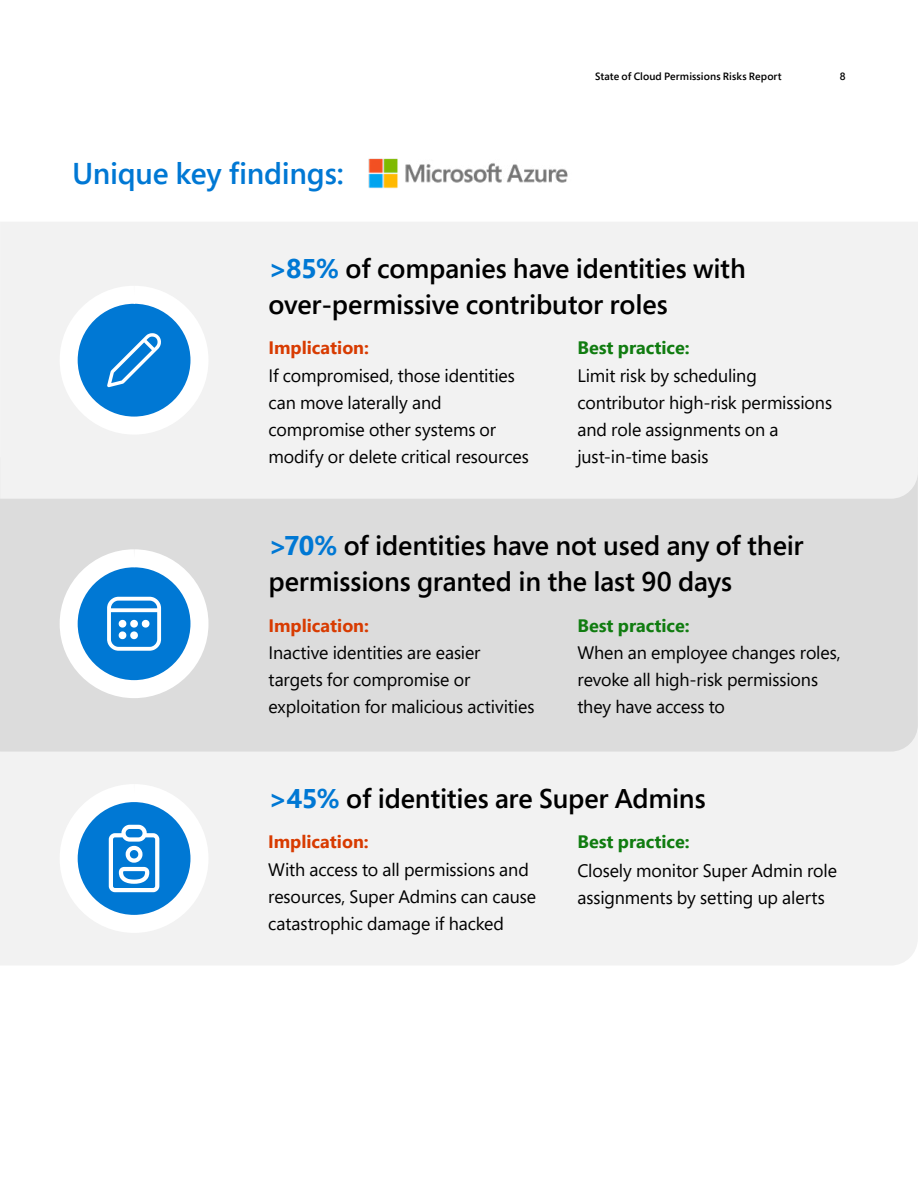
<style>
.page{position:relative;width:918px;height:1188px;background:#fff}
.page>*{position:absolute;margin:0;border:0;box-sizing:border-box;transform-origin:0 0}
.SH_blue{font:600 30px "Segoe Pro";letter-spacing:-.01em;color:#0078d4}
.SH{font:600 27px/36px "Segoe Pro";letter-spacing:-.01em;color:#000}
.Body_copy{font:18px/27px "Segoe Pro";letter-spacing:-.005em;color:#000}
.Text_Label{font:700 18px "Segoe Pro";color:#107c10}
.Text_Label-2{font:700 18px "Segoe Pro";color:#d83b01}
.t1{font:600 10.5px "Segoe Pro";letter-spacing:.01em;color:#000}
.s1{font-weight:700;color:#0078d4}
</style>
<div class="page">
<div style="left:0;top:752px;width:918px;height:213px;background:#f2f2f2"></div>
<div style="left:0;top:499px;width:918px;height:253px;background:#dcdcdc"></div>
<div style="left:0;top:222px;width:918px;height:277px;background:#f2f2f2"></div>
<img style="left:368px;top:158px;width:200px;height:31px">
<svg style="left:60px;top:286px;width:148px;height:149px"></svg>
<svg style="left:60px;top:549px;width:148px;height:149px"></svg>
<svg style="left:60px;top:784px;width:148px;height:149px"></svg>
<svg style="left:109px;top:825px;width:50px;height:67px"></svg>
<svg style="left:107px;top:333px;width:54px;height:54px;background:#2f91dc"></svg>
<svg style="left:107px;top:597px;width:54px;height:54px"></svg>
<h2 class="SH_blue" style="left:72px;top:153px;width:273px">Unique key findings:</h2>
<p class="t1" style="left:595px;top:69px;width:188px">State of Cloud Permissions Risks Report</p>
<p class="t1" style="left:840px;top:69px;width:7px">8</p>
<h3 class="SH" style="left:268px;top:250px;width:479px"><span class="s1">&gt;85%</span> of companies have identities with over-permissive contributor roles</h3>
<h4 class="Text_Label-2" style="left:268px;top:335px;width:102px">Implication:</h4>
<p class="Body_copy" style="left:268px;top:361px;width:262px">If compromised, those identities can move laterally and compromise other systems or modify or delete critical resources</p>
<h4 class="Text_Label" style="left:577px;top:335px;width:114px">Best practice:</h4>
<p class="Body_copy" style="left:577px;top:361px;width:256px">Limit risk by scheduling contributor high-risk permissions and role assignments on a just-in-time basis</p>
<h3 class="SH" style="left:268px;top:527px;width:537px"><span class="s1">&gt;70%</span> of identities have not used any of their permissions granted in the last 90 days</h3>
<h4 class="Text_Label-2" style="left:268px;top:612px;width:102px">Implication:</h4>
<p class="Body_copy" style="left:268px;top:638px;width:267px">Inactive identities are easier targets for compromise or exploitation for malicious activities</p>
<h4 class="Text_Label" style="left:577px;top:612px;width:114px">Best practice:</h4>
<p class="Body_copy" style="left:577px;top:638px;width:265px">When an employee changes roles, revoke all high-risk permissions they have access to</p>
<h3 class="SH" style="left:268px;top:780px;width:439px"><span class="s1">&gt;45%</span> of identities are Super Admins</h3>
<h4 class="Text_Label-2" style="left:268px;top:829px;width:102px">Implication:</h4>
<p class="Body_copy" style="left:268px;top:855px;width:269px">With access to all permissions and resources, Super Admins can cause catastrophic damage if hacked</p>
<h4 class="Text_Label" style="left:577px;top:829px;width:114px">Best practice:</h4>
<p class="Body_copy" style="left:577px;top:856px;width:261px">Closely monitor Super Admin role assignments by setting up alerts</p>
</div>
